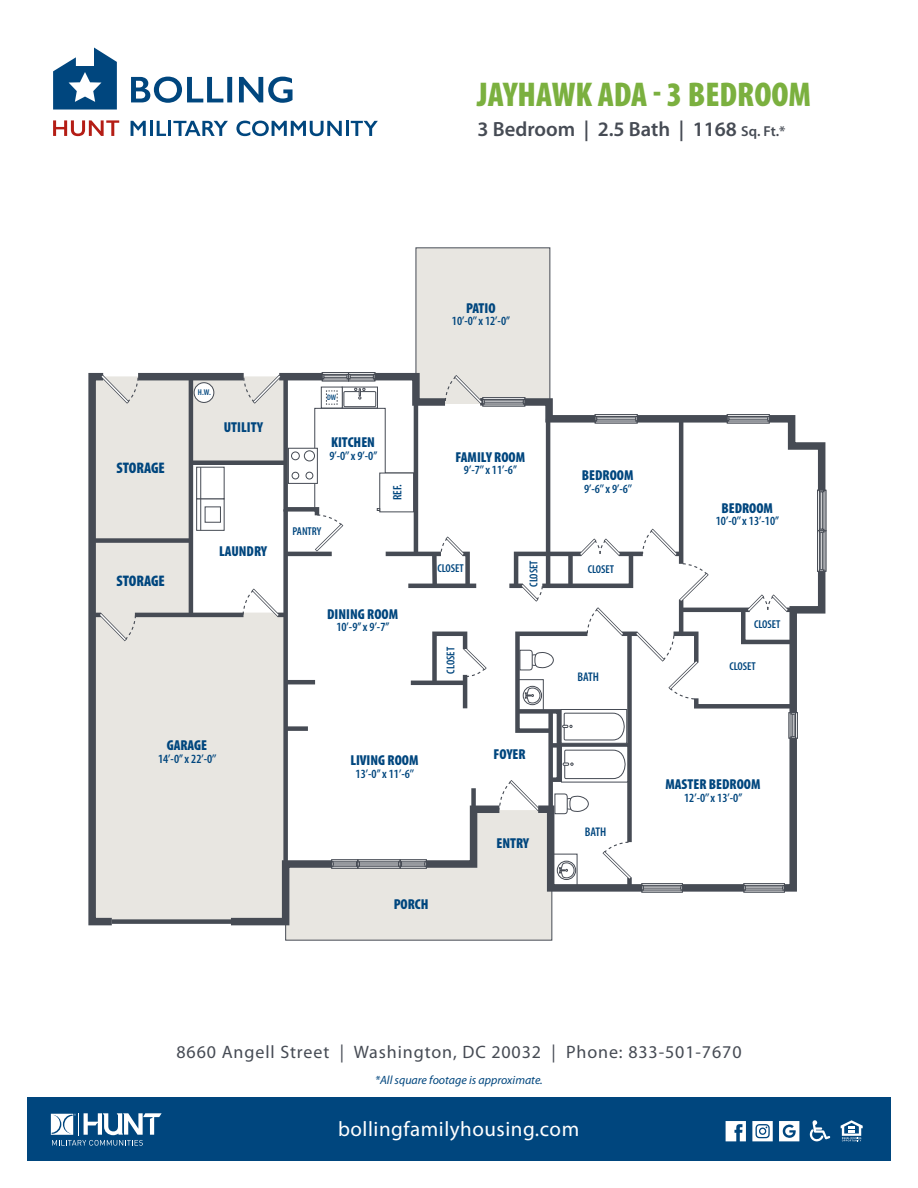
<style>
.page{position:relative;width:918px;height:1188px;background:#fff}
.page>*{position:absolute;margin:0;border:0;box-sizing:border-box;transform-origin:0 0}
.t1{font:900 condensed 34.5px "Myriad Pro";color:#7bb03f}
.t2{font:21px "Myriad Pro";letter-spacing:.025em;color:#fff}
.t3{font:600 20.55px "Myriad Pro";color:#464b54}
.t4{font:18px "Myriad Pro";letter-spacing:.05em;color:#464b54}
.t5{font:900 condensed 15.3px "Myriad Pro";color:#00467e}
.t6{font:900 condensed 14.4px "Myriad Pro";color:#00467e}
.t7{font:600 condensed 12.6px "Myriad Pro";color:#00467e}
.t8{font:600 condensed 12.15px "Myriad Pro";color:#00467e}
.t9{font:italic 12px "Myriad Pro";color:#00467e}
.t10{font:600 condensed 11.4px "Myriad Pro";color:#00467e}
.t11{font:600 condensed 8.4px "Myriad Pro";color:#00467e}
.t12{font:600 condensed 7.95px "Myriad Pro";color:#00467e}
.s1{font-size:14.4px}
</style>
<div class="page">
<div style="left:27px;top:1098px;width:864px;height:63px;background:#00467e"></div>
<svg style="left:51px;top:1113px;width:111px;height:33px"></svg>
<svg style="left:841px;top:1120px;width:22px;height:21px"></svg>
<svg style="left:810px;top:1120px;width:20px;height:21px"></svg>
<svg style="left:726px;top:1121px;width:20px;height:20px"></svg>
<svg style="left:779px;top:1121px;width:20px;height:20px"></svg>
<svg style="left:752px;top:1121px;width:21px;height:20px"></svg>
<svg style="left:53px;top:120px;width:66px;height:16px"></svg>
<svg style="left:131px;top:121px;width:15px;height:15px"></svg>
<hr style="left:150px;top:121px;width:3px;height:15px;background:#00467e">
<svg style="left:157px;top:121px;width:9px;height:15px"></svg>
<hr style="left:168px;top:121px;width:3px;height:15px;background:#00467e">
<svg style="left:173px;top:121px;width:55px;height:15px"></svg>
<svg style="left:236px;top:121px;width:106px;height:15px"></svg>
<hr style="left:346px;top:121px;width:3px;height:15px;background:#00467e">
<svg style="left:351px;top:121px;width:27px;height:15px"></svg>
<svg style="left:53px;top:48px;width:64px;height:62px"></svg>
<svg style="left:131px;top:77px;width:162px;height:26px"></svg>
<div style="left:416px;top:248px;width:134px;height:155px;background:#e8e6e1"></div>
<svg style="left:139px;top:380px;width:84px;height:539px;background:#e8e7e2"></svg>
<div style="left:196px;top:498px;width:29px;height:33px;background:#fff;border:1px solid #464b54"></div>
<div style="left:196px;top:467px;width:29px;height:32px;background:#fff;border:1px solid #464b54"></div>
<hr style="left:200px;top:467px;width:1px;height:63px;background:#464b54">
<div style="left:205px;top:507px;width:16px;height:16px;border:1px solid #464b54"></div>
<div style="left:138px;top:373px;width:106px;height:7px;background:#464b54"></div>
<div style="left:112px;top:919px;width:120px;height:5px;background:#464b54"></div>
<div style="left:191px;top:460px;width:95px;height:5px;background:#464b54"></div>
<hr style="left:189px;top:377px;width:4px;height:238px;background:#464b54">
<div style="left:92px;top:538px;width:99px;height:5px;background:#464b54"></div>
<hr style="left:135px;top:613px;width:109px;height:4px;background:#464b54">
<div style="left:194px;top:383px;width:20px;height:19px;background:#fff;border-radius:50%"></div>
<div style="left:194px;top:382px;width:20px;height:21px;border:1px solid #464b54;border-radius:50%"></div>
<svg style="left:88px;top:373px;width:51px;height:553px;background:#cccbc9"></svg>
<svg style="left:223px;top:369px;width:604px;height:572px"></svg>
<h1 class="t1" style="left:477px;top:76px;width:335px">JAYHAWK ADA 3 BEDROOM</h1>
<h3 class="t3" style="left:477px;top:116px;width:310px">3 Bedroom | 2.5 Bath | 1168 <span class="s1">Sq. Ft.*</span></h3>
<p class="t5" style="left:116px;top:459px;width:50px">STORAGE</p>
<p class="t5" style="left:116px;top:572px;width:50px">STORAGE</p>
<p class="t11" style="left:198px;top:388px;width:14px">H.W.</p>
<p class="t6" style="left:224px;top:419px;width:41px">UTILITY</p>
<p class="t6" style="left:219px;top:543px;width:50px">LAUNDRY</p>
<p class="t6" style="left:167px;top:737px;width:42px">GARAGE</p>
<p class="t7" style="left:158px;top:752px;width:60px">14’-0’’ x 22’-0’’</p>
<p class="t6" style="left:466px;top:300px;width:31px">PATIO</p>
<p class="t7" style="left:452px;top:314px;width:60px">10’-0’’ x 12’-0’’</p>
<p class="t12" style="left:327px;top:393px;width:11px">DW</p>
<p class="t6" style="left:331px;top:434px;width:45px">KITCHEN</p>
<p class="t7" style="left:329px;top:449px;width:50px">9’-0’’ x 9’-0’’</p>
<p class="t10" style="left:292px;top:525px;width:30px">PANTRY</p>
<p class="t8" style="left:391px;top:500px;width:18px;rotate:-90deg">REF.</p>
<p class="t6" style="left:327px;top:606px;width:72px">DINING ROOM</p>
<p class="t7" style="left:336px;top:620px;width:55px">10’-9’’ x 9’-7’’</p>
<p class="t6" style="left:455px;top:449px;width:71px">FAMILY ROOM</p>
<p class="t7" style="left:464px;top:463px;width:55px">9’-7’’ x 11’-6’’</p>
<p class="t6" style="left:582px;top:468px;width:53px">BEDROOM</p>
<p class="t7" style="left:584px;top:482px;width:50px">9’-6’’ x 9’-6’’</p>
<p class="t10" style="left:528px;top:587px;width:28px;rotate:-90deg">CLOSET</p>
<p class="t10" style="left:437px;top:562px;width:28px">CLOSET</p>
<p class="t10" style="left:588px;top:563px;width:28px">CLOSET</p>
<p class="t10" style="left:444px;top:674px;width:28px;rotate:-90deg">CLOSET</p>
<p class="t7" style="left:578px;top:670px;width:23px">BATH</p>
<p class="t6" style="left:350px;top:752px;width:70px">LIVING ROOM</p>
<p class="t7" style="left:356px;top:766px;width:60px">13’-0’’ x 11’-6’’</p>
<p class="t6" style="left:394px;top:896px;width:36px">PORCH</p>
<p class="t6" style="left:494px;top:746px;width:34px">FOYER</p>
<p class="t6" style="left:496px;top:835px;width:34px">ENTRY</p>
<p class="t7" style="left:585px;top:825px;width:23px">BATH</p>
<p class="t6" style="left:721px;top:500px;width:53px">BEDROOM</p>
<p class="t7" style="left:716px;top:514px;width:65px">10’-0’’ x 13’-10’’</p>
<p class="t10" style="left:754px;top:618px;width:28px">CLOSET</p>
<p class="t10" style="left:729px;top:660px;width:28px">CLOSET</p>
<p class="t6" style="left:665px;top:776px;width:96px">MASTER BEDROOM</p>
<p class="t7" style="left:684px;top:791px;width:60px">12’-0’’ x 13’-0’’</p>
<h3 class="t4" style="left:176px;top:1041px;width:567px">8660 Angell Street | Washington, DC 20032 | Phone: 833-501-7670</h3>
<p class="t9" style="left:375px;top:1072px;width:169px">*All square footage is approximate.</p>
<h2 class="t2" style="left:338px;top:1116px;width:243px">bollingfamilyhousing.com</h2>
</div>
